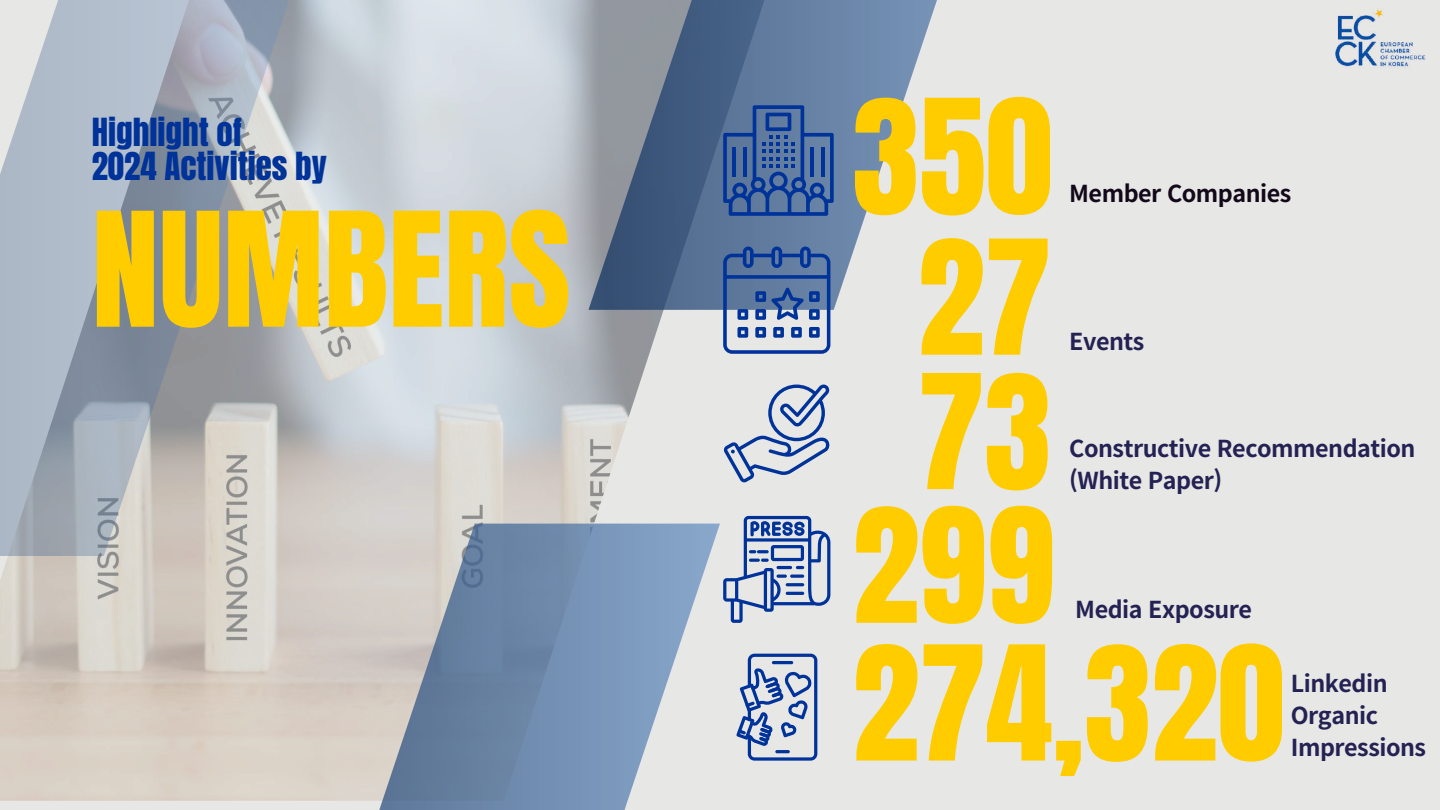
<style>
.page{position:relative;width:1440px;height:810px;background:#e7e7e6}
.page>*{position:absolute;margin:0;border:0;box-sizing:border-box;transform-origin:0 0}
.t1{font:135.1px/134.4px "Anton";color:#fc0}
.t2{font:135px/137.7px "Anton";color:#fc0}
.t3{font:32.9px/34.5px "Anton";color:#039}
.t4{font:700 23.3px/32.2px "Source Han Sans KR";letter-spacing:-.02em;color:#232253}
.t5{font:700 23.3px "Source Han Sans KR";letter-spacing:-.02em;color:#130819}
</style>
<div class="page">
<img style="left:0;top:0;width:795px;height:800px">
<svg style="left:588px;top:0;width:349px;height:310px"></svg>
<svg style="left:230px;top:524px;width:490px;height:286px;background:#a4afbd"></svg>
<svg style="left:0;top:0;width:289px;height:556px;background:#a9b0b8"></svg>
<img style="left:1335px;top:9px;width:91px;height:58px">
<svg style="left:723px;top:105px;width:110px;height:111px;background:#40639d"></svg>
<svg style="left:723px;top:247px;width:107px;height:107px"></svg>
<svg style="left:723px;top:385px;width:107px;height:97px"></svg>
<svg style="left:736px;top:654px;width:81px;height:107px"></svg>
<svg style="left:723px;top:516px;width:107px;height:107px"></svg>
<h3 class="t3" style="left:92px;top:115px;width:237px">Highlight of<br>2024 Activities by</h3>
<h2 class="t2" style="left:92px;top:203px;width:481px">NUMBERS</h2>
<h2 class="t2" style="left:852px;top:90px;width:202px">350</h2>
<h1 class="t1" style="left:918px;top:233px;width:135px">27<br>73</h1>
<h2 class="t2" style="left:852px;top:499px;width:434px">299<br>274,320</h2>
<p class="t5" style="left:1069px;top:175px;width:224px">Member Companies</p>
<p class="t4" style="left:1069px;top:324px;width:77px">Events</p>
<p class="t4" style="left:1069px;top:431px;width:348px">Constructive Recommendation (White Paper)</p>
<p class="t4" style="left:1075px;top:593px;width:178px">Media Exposure</p>
<p class="t4" style="left:1291px;top:666px;width:137px">Linkedin<br>Organic<br>Impressions</p>
</div>
